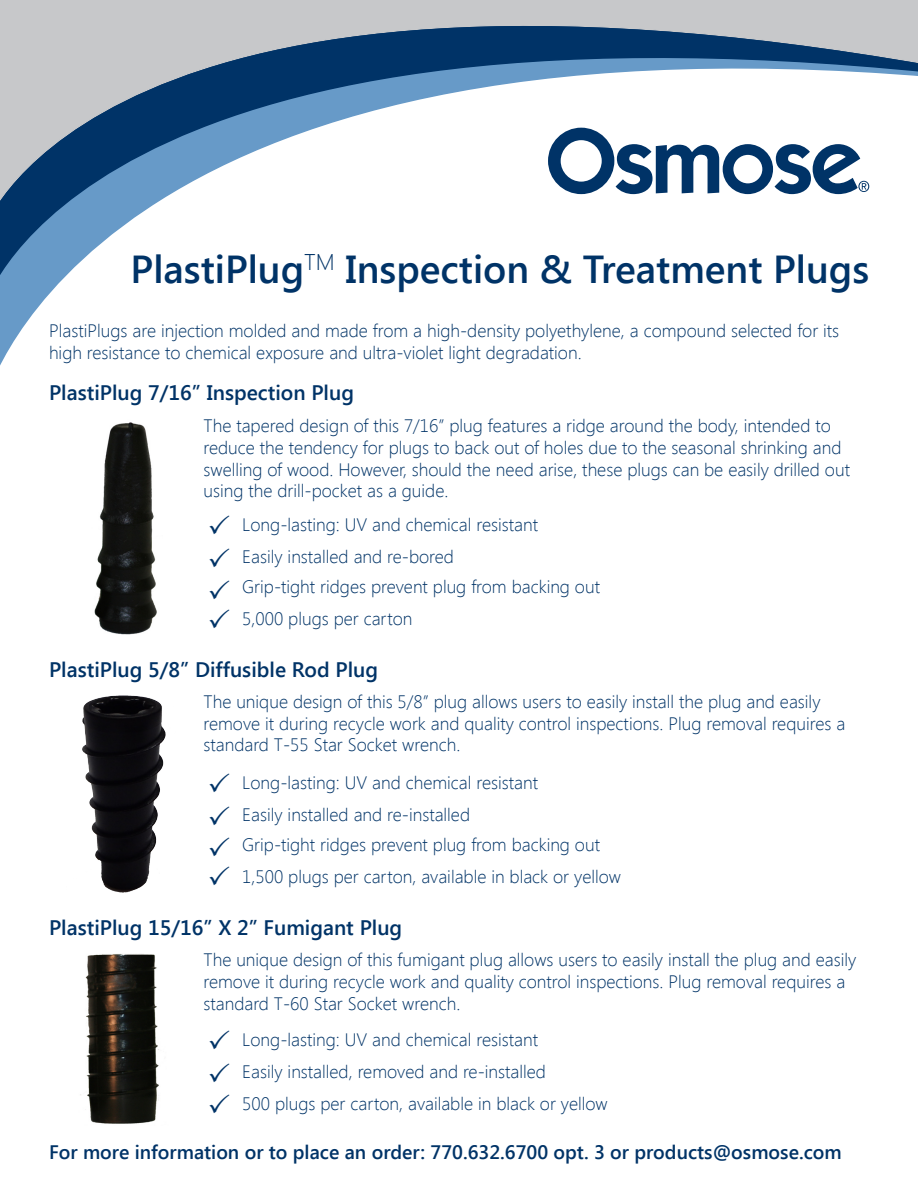
<style>
.page{position:relative;width:918px;height:1188px;background:#fff}
.page>*{position:absolute;margin:0;border:0;box-sizing:border-box;transform-origin:0 0}
.t1{font:600 39px "Segoe UI";color:#003367}
.t2{font:600 21px "Segoe UI";color:#003367}
.t3{font:600 19.5px "Segoe UI";color:#003367}
.t4{font:300 18px/21.6px "Segoe UI";color:#003367}
</style>
<div class="page">
<svg style="left:0;top:0;width:918px;height:352px"></svg>
<img style="left:82px;top:695px;width:84px;height:198px">
<img style="left:94px;top:422px;width:63px;height:212px">
<img style="left:80px;top:954px;width:79px;height:170px">
<p class="t1" style="left:131px;top:242px;width:740px">PlastiPlug<sup>TM</sup> Inspection &amp; Treatment Plugs</p>
<p class="t4" style="left:49px;top:319px;width:792px">PlastiPlugs are injection molded and made from a high-density polyethylene, a compound selected for its high resistance to chemical exposure and ultra-violet light degradation.</p>
<p class="t2" style="left:49px;top:378px;width:307px">PlastiPlug 7/16” Inspection Plug</p>
<p class="t4" style="left:204px;top:415px;width:648px">The tapered design of this 7/16” plug features a ridge around the body, intended to reduce the tendency for plugs to back out of holes due to the seasonal shrinking and swelling of wood. However, should the need arise, these plugs can be easily drilled out using the drill-pocket as a guide.</p>
<p class="t4" style="left:242px;top:513px;width:297px">Long-lasting: UV and chemical resistant</p>
<p class="t4" style="left:242px;top:545px;width:213px">Easily installed and re-bored</p>
<p class="t4" style="left:242px;top:575px;width:359px">Grip-tight ridges prevent plug from backing out</p>
<p class="t4" style="left:242px;top:607px;width:172px">5,000 plugs per carton</p>
<p class="t2" style="left:49px;top:655px;width:331px">PlastiPlug 5/8” Diffusible Rod Plug</p>
<p class="t4" style="left:204px;top:690px;width:643px">The unique design of this 5/8” plug allows users to easily install the plug and easily remove it during recycle work and quality control inspections. Plug removal requires a standard T-55 Star Socket wrench.</p>
<p class="t4" style="left:242px;top:771px;width:297px">Long-lasting: UV and chemical resistant</p>
<p class="t4" style="left:242px;top:803px;width:229px">Easily installed and re-installed</p>
<p class="t4" style="left:242px;top:833px;width:359px">Grip-tight ridges prevent plug from backing out</p>
<p class="t4" style="left:242px;top:865px;width:380px">1,500 plugs per carton, available in black or yellow</p>
<p class="t2" style="left:49px;top:913px;width:355px">PlastiPlug 15/16” X 2” Fumigant Plug</p>
<p class="t4" style="left:204px;top:949px;width:654px">The unique design of this fumigant plug allows users to easily install the plug and easily remove it during recycle work and quality control inspections. Plug removal requires a standard T-60 Star Socket wrench.</p>
<p class="t4" style="left:242px;top:1028px;width:297px">Long-lasting: UV and chemical resistant</p>
<p class="t4" style="left:242px;top:1060px;width:305px">Easily installed, removed and re-installed</p>
<p class="t4" style="left:242px;top:1092px;width:367px">500 plugs per carton, available in black or yellow</p>
<p class="t3" style="left:49px;top:1138px;width:794px">For more information or to place an order: 770.632.6700 opt. 3 or products@osmose.com</p>
</div>
